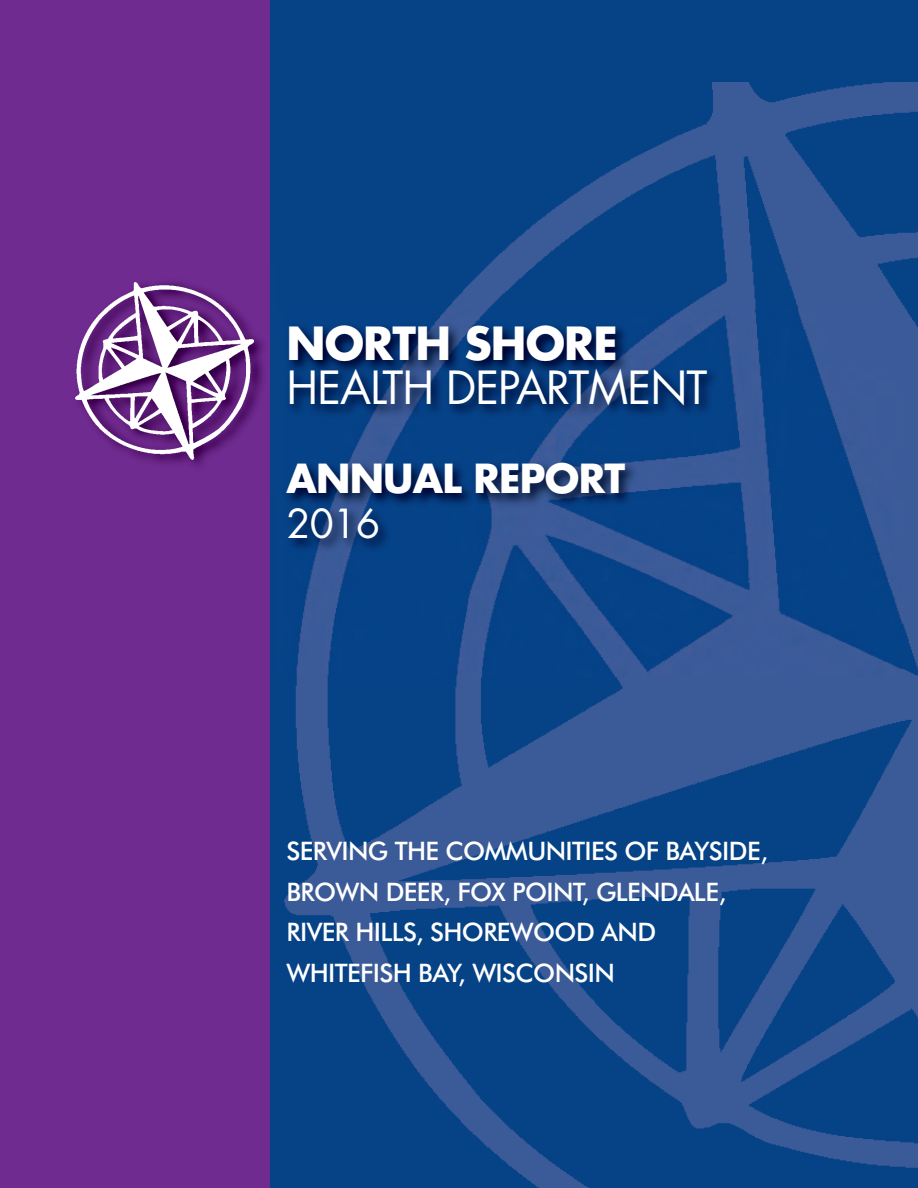
<style>
.page{position:relative;width:918px;height:1188px;background:#fff}
.page>*{position:absolute;margin:0;border:0;box-sizing:border-box;transform-origin:0 0}
.t1{font:44.4px "Futura";letter-spacing:-.02em;color:#fff}
.t2{font:700 44.4px "Futura";letter-spacing:-.02em;color:#fff}
.t3{font:700 39px "Futura";letter-spacing:-.02em;color:#fff}
.t4{font:39px "Futura";color:#fff}
.t5{font:500 25.5px/40.5px "Futura BT";letter-spacing:-.025em;color:#fff}
</style>
<div class="page">
<div style="left:0;top:0;width:270px;height:1188px;background:#702b91"></div>
<div style="left:270px;top:0;width:648px;height:1188px;background:#054286"></div>
<img style="left:284px;top:83px;width:634px;height:1105px">
<img style="left:75px;top:335px;width:189px;height:132px">
<img style="left:76px;top:282px;width:177px;height:177px">
<img style="left:284px;top:310px;width:619px;height:366px">
<h1 class="t2" style="left:287px;top:323px;width:333px">NORTH SHORE</h1>
<h1 class="t1" style="left:287px;top:368px;width:422px">HEALTH DEPARTMENT</h1>
<h2 class="t3" style="left:287px;top:461px;width:340px">ANNUAL REPORT</h2>
<h2 class="t4" style="left:287px;top:505px;width:95px">2016</h2>
<p class="t5" style="left:286px;top:833px;width:483px">SERVING THE COMMUNITIES OF BAYSIDE,<br>BROWN DEER, FOX POINT, GLENDALE,<br>RIVER HILLS, SHOREWOOD AND<br>WHITEFISH BAY, WISCONSIN</p>
</div>
